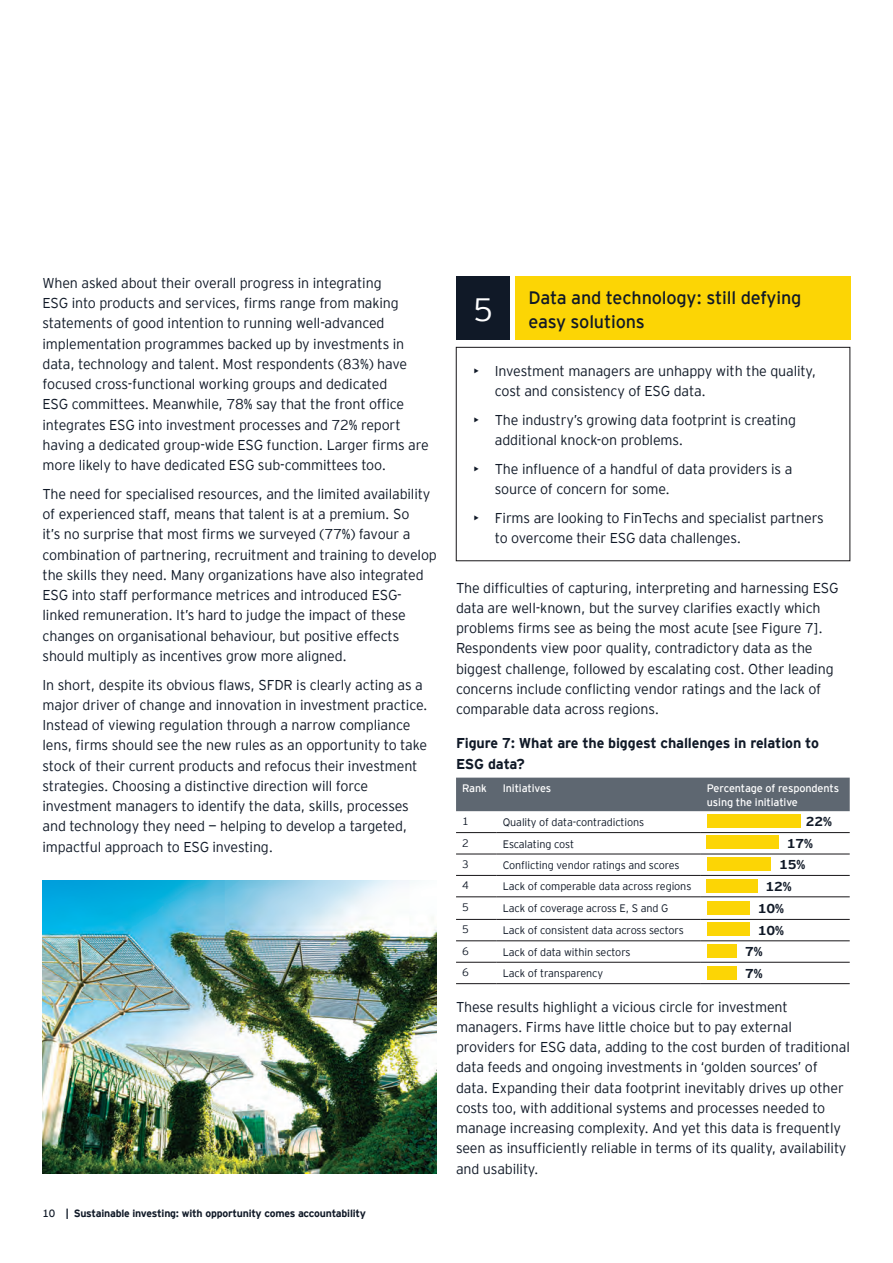
<style>
.page{position:relative;width:893px;height:1263px;background:#fff}
.page>*{position:absolute;margin:0;border:0;box-sizing:border-box;transform-origin:0 0}
.t1{font:18px/24px "EY Interstate";letter-spacing:-.01em;color:#101927}
.t2{font:300 14.25px/20.2px "EY Interstate";letter-spacing:-.01em;color:#101927}
.t3{font:700 14.25px/20.2px "EY Interstate";letter-spacing:-.01em;color:#101927}
.t4{font:700 12.9px "EY Interstate";letter-spacing:-.01em;color:#101927;scale:1.11 1}
.t5{font:300 10.8px "EY Interstate";letter-spacing:-.01em;color:#101927}
.t6{font:10.8px/14.1px "EY Interstate";letter-spacing:-.01em;color:#fff}
.t7{font:700 10.5px "EY Interstate";letter-spacing:-.02em;color:#101927}
.s1{font-weight:400}
</style>
<div class="page">
<img style="left:43px;top:880px;width:394px;height:294px">
<div style="left:516px;top:276px;width:335px;height:64px;background:#fcd505"></div>
<div style="left:456px;top:276px;width:54px;height:64px;background:#101927"></div>
<div style="left:456px;top:347px;width:394px;height:214px;border:1px solid #171518"></div>
<div style="left:456px;top:778px;width:394px;height:33px;background:#5e6771"></div>
<hr style="left:456px;top:832px;width:41px;height:1px;background:#171518">
<hr style="left:497px;top:832px;width:204px;height:1px;background:#171518">
<hr style="left:701px;top:832px;width:149px;height:1px;background:#171518">
<hr style="left:456px;top:854px;width:41px;height:1px;background:#171518">
<hr style="left:497px;top:854px;width:204px;height:1px;background:#171518">
<hr style="left:701px;top:854px;width:149px;height:1px;background:#171518">
<hr style="left:456px;top:875px;width:41px;height:1px;background:#171518">
<hr style="left:497px;top:875px;width:204px;height:1px;background:#171518">
<hr style="left:701px;top:875px;width:149px;height:1px;background:#171518">
<hr style="left:456px;top:896px;width:41px;height:1px;background:#171518">
<hr style="left:497px;top:896px;width:204px;height:1px;background:#171518">
<hr style="left:701px;top:896px;width:149px;height:1px;background:#171518">
<hr style="left:456px;top:919px;width:41px;height:1px;background:#171518">
<hr style="left:497px;top:919px;width:204px;height:1px;background:#171518">
<hr style="left:701px;top:919px;width:149px;height:1px;background:#171518">
<hr style="left:456px;top:940px;width:41px;height:1px;background:#171518">
<hr style="left:497px;top:940px;width:204px;height:1px;background:#171518">
<hr style="left:701px;top:940px;width:149px;height:1px;background:#171518">
<hr style="left:456px;top:962px;width:41px;height:1px;background:#171518">
<hr style="left:497px;top:962px;width:204px;height:1px;background:#171518">
<hr style="left:701px;top:962px;width:149px;height:1px;background:#171518">
<hr style="left:456px;top:983px;width:41px;height:1px;background:#171518">
<hr style="left:497px;top:983px;width:204px;height:1px;background:#171518">
<hr style="left:701px;top:983px;width:149px;height:1px;background:#171518">
<div style="left:707px;top:814px;width:93px;height:14px;background:#fcd505"></div>
<div style="left:707px;top:836px;width:72px;height:13px;background:#fcd505"></div>
<div style="left:707px;top:857px;width:64px;height:14px;background:#fcd505"></div>
<div style="left:707px;top:879px;width:51px;height:14px;background:#fcd505"></div>
<div style="left:707px;top:901px;width:42px;height:13px;background:#fcd505"></div>
<div style="left:707px;top:923px;width:42px;height:13px;background:#fcd505"></div>
<div style="left:707px;top:944px;width:29px;height:14px;background:#fcd505"></div>
<div style="left:707px;top:966px;width:29px;height:14px;background:#fcd505"></div>
<p class="t2" style="left:43px;top:272px;width:388px">When asked about their overall progress in integrating<br>ESG into products and services, firms range from making statements of good intention to running well-advanced implementation programmes backed up by investments in data, technology and talent. Most respondents (83%) have focused cross-functional working groups and dedicated<br>ESG committees. Meanwhile, 78% say that the front office integrates ESG into investment processes and 72% report having a dedicated group-wide ESG function. Larger firms are more likely to have dedicated ESG sub-committees too.</p>
<p class="t2" style="left:43px;top:483px;width:396px">The need for specialised resources, and the limited availability of experienced staff, means that talent is at a premium. So<br>it’s no surprise that most firms we surveyed (77%) favour a combination of partnering, recruitment and training to develop the skills they need. Many organizations have also integrated ESG into staff performance metrices and introduced ESG&shy;linked remuneration. It’s hard to judge the impact of these changes on organisational behaviour, but positive effects should multiply as incentives grow more aligned.</p>
<p class="t2" style="left:43px;top:674px;width:387px">In short, despite its obvious flaws, SFDR is clearly acting as a major driver of change and innovation in investment practice.<br>Instead of viewing regulation through a narrow compliance lens, firms should see the new rules as an opportunity to take stock of their current products and refocus their investment strategies. Choosing a distinctive direction will force investment managers to identify the data, skills, processes and technology they need — helping to develop a targeted, impactful approach to ESG investing.</p>
<p class="t7" style="left:43px;top:1206px;width:325px"><span class="s1">10</span> | Sustainable investing: with opportunity comes accountability</p>
<p class="t1" style="left:473px;top:284px;width:330px;text-indent:55px">Data and technology: still defying<br><sup>5</sup> easy solutions</p>
<p class="t2" style="left:495px;top:360px;width:323px;text-indent:-21px">• Investment managers are unhappy with the quality, cost and consistency of ESG data.</p>
<p class="t2" style="left:495px;top:409px;width:303px;text-indent:-21px">• The industry’s growing data footprint is creating additional knock-on problems.</p>
<p class="t2" style="left:495px;top:458px;width:299px;text-indent:-21px">• The influence of a handful of data providers is a source of concern for some.</p>
<p class="t2" style="left:495px;top:507px;width:330px;text-indent:-21px">• Firms are looking to FinTechs and specialist partners to overcome their ESG data challenges.</p>
<p class="t2" style="left:456px;top:576px;width:384px">The difficulties of capturing, interpreting and harnessing ESG data are well-known, but the survey clarifies exactly which problems firms see as being the most acute [see Figure 7].<br>Respondents view poor quality, contradictory data as the biggest challenge, followed by escalating cost. Other leading concerns include conflicting vendor ratings and the lack of comparable data across regions.</p>
<p class="t3" style="left:456px;top:732px;width:364px">Figure 7: What are the biggest challenges in relation to<br>ESG data?</p>
<p class="t6" style="left:462px;top:780px;width:26px">Rank</p>
<p class="t6" style="left:503px;top:780px;width:50px">Initiatives</p>
<p class="t6" style="left:707px;top:780px;width:134px">Percentage of respondents using the initiative</p>
<p class="t5" style="left:462px;top:814px;width:8px">1</p>
<p class="t5" style="left:503px;top:815px;width:143px">Quality of data-contradictions</p>
<p class="t5" style="left:462px;top:835px;width:8px">2</p>
<p class="t5" style="left:503px;top:836px;width:73px">Escalating cost</p>
<p class="t5" style="left:462px;top:856px;width:8px">3</p>
<p class="t5" style="left:503px;top:857px;width:178px">Conflicting vendor ratings and scores</p>
<p class="t5" style="left:462px;top:878px;width:8px">4</p>
<p class="t5" style="left:503px;top:879px;width:190px">Lack of comperable data across regions</p>
<p class="t5" style="left:462px;top:899px;width:8px">5</p>
<p class="t5" style="left:503px;top:900px;width:167px">Lack of coverage across E, S and G</p>
<p class="t5" style="left:462px;top:922px;width:8px">5</p>
<p class="t5" style="left:503px;top:923px;width:182px">Lack of consistent data across sectors</p>
<p class="t5" style="left:462px;top:943px;width:8px">6</p>
<p class="t5" style="left:503px;top:944px;width:129px">Lack of data within sectors</p>
<p class="t5" style="left:462px;top:965px;width:8px">6</p>
<p class="t5" style="left:503px;top:966px;width:102px">Lack of transparency</p>
<p class="t4" style="left:806px;top:812px;width:25px">22%</p>
<p class="t4" style="left:787px;top:834px;width:25px">17%</p>
<p class="t4" style="left:779px;top:855px;width:25px">15%</p>
<p class="t4" style="left:766px;top:877px;width:25px">12%</p>
<p class="t4" style="left:758px;top:899px;width:25px">10%</p>
<p class="t4" style="left:758px;top:921px;width:25px">10%</p>
<p class="t4" style="left:745px;top:942px;width:17px">7%</p>
<p class="t4" style="left:745px;top:964px;width:17px">7%</p>
<p class="t2" style="left:456px;top:996px;width:395px">These results highlight a vicious circle for investment managers. Firms have little choice but to pay external providers for ESG data, adding to the cost burden of traditional data feeds and ongoing investments in ‘golden sources’ of data. Expanding their data footprint inevitably drives up other costs too, with additional systems and processes needed to manage increasing complexity. And yet this data is frequently seen as insufficiently reliable in terms of its quality, availability and usability.</p>
</div>
